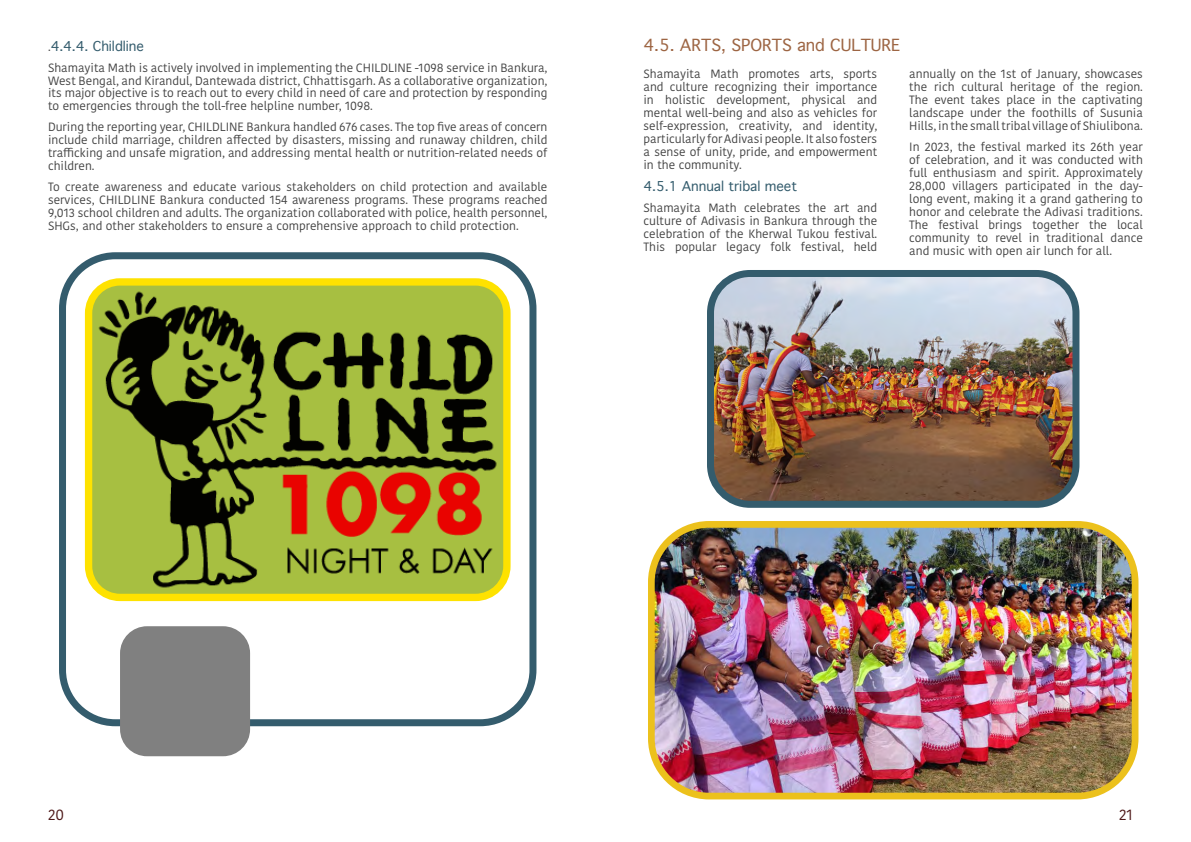
<style>
.page{position:relative;width:1191px;height:842px;background:#fff}
.page>*{position:absolute;margin:0;border:0;box-sizing:border-box;transform-origin:0 0}
.t1{font:16px "Geneva";color:#9d6543}
.t2{font:15px "Kohinoor Devanagari";color:#4e1818}
.t3{font:13px "Geneva";color:#345c6d}
.t4{font:12px/12.9px "Kohinoor Devanagari";color:#424242;text-align:justify}
.s1{font-family:"Kohinoor Devanagari";font-size:12px;color:#424242}
</style>
<div class="page">
<img style="left:715px;top:278px;width:356px;height:222px">
<div style="left:707px;top:270px;width:372px;height:238px;border:7px solid #345c6d;border-radius:40px"></div>
<img style="left:656px;top:529px;width:474px;height:262px">
<div style="left:648px;top:521px;width:490px;height:278px;border:7px solid #ecc11c;border-radius:58px"></div>
<div style="left:59px;top:252px;width:477px;height:474px;border:7px solid #345c6d;border-radius:53px"></div>
<img style="left:93px;top:286px;width:409px;height:307px">
<div style="left:85px;top:278px;width:425px;height:323px;border:7px solid #fee200;border-radius:31px"></div>
<div style="left:120px;top:626px;width:130px;height:130px;background:#808080;border-radius:27px"></div>
<p class="t3" style="left:48px;top:39px;width:97px"><span class="s1">.</span>4.4.4. Childline</p>
<p class="t4" style="left:48px;top:61px;width:501px">Shamayita Math is actively involved in implementing the CHILDLINE -1098 service in Bankura, West Bengal, and Kirandul, Dantewada district, Chhattisgarh. As a collaborative organization, its major objective is to reach out to every child in need of care and protection by responding to emergencies through the toll-free helpline number, 1098.</p>
<p class="t4" style="left:48px;top:121px;width:501px">During the reporting year, CHILDLINE Bankura handled 676 cases. The top five areas of concern include child marriage, children affected by disasters, missing and runaway children, child trafficking and unsafe migration, and addressing mental health or nutrition-related needs of children.</p>
<p class="t4" style="left:48px;top:181px;width:501px">To create awareness and educate various stakeholders on child protection and available services, CHILDLINE Bankura conducted 154 awareness programs. These programs reached 9,013 school children and adults. The organization collaborated with police, health personnel, SHGs, and other stakeholders to ensure a comprehensive approach to child protection.</p>
<h1 class="t1" style="left:643px;top:36px;width:258px">4.5. ARTS, SPORTS and CULTURE</h1>
<p class="t4" style="left:643px;top:68px;width:235px">Shamayita Math promotes arts, sports and culture recognizing their importance in holistic development, physical and mental well-being and also as vehicles for self-expression, creativity, and identity, particularly for Adivasi people. It also fosters a sense of unity, pride, and empowerment in the community.</p>
<p class="t3" style="left:643px;top:179px;width:155px">4.5.1 Annual tribal meet</p>
<p class="t4" style="left:643px;top:201px;width:235px">Shamayita Math celebrates the art and culture of Adivasis in Bankura through the celebration of the Kherwal Tukou festival.<br>This popular legacy folk festival, held</p>
<p class="t4" style="left:909px;top:68px;width:235px">annually on the 1st of January, showcases the rich cultural heritage of the region.<br>The event takes place in the captivating landscape under the foothills of Susunia Hills, in the small tribal village of Shiulibona.</p>
<p class="t4" style="left:909px;top:141px;width:235px">In 2023, the festival marked its 26th year of celebration, and it was conducted with full enthusiasm and spirit. Approximately 28,000 villagers participated in the day&shy;long event, making it a grand gathering to honor and celebrate the Adivasi traditions.<br>The festival brings together the local community to revel in traditional dance and music with open air lunch for all.</p>
<p class="t2" style="left:48px;top:806px;width:18px">20</p>
<p class="t2" style="left:1119px;top:806px;width:15px">21</p>
</div>
